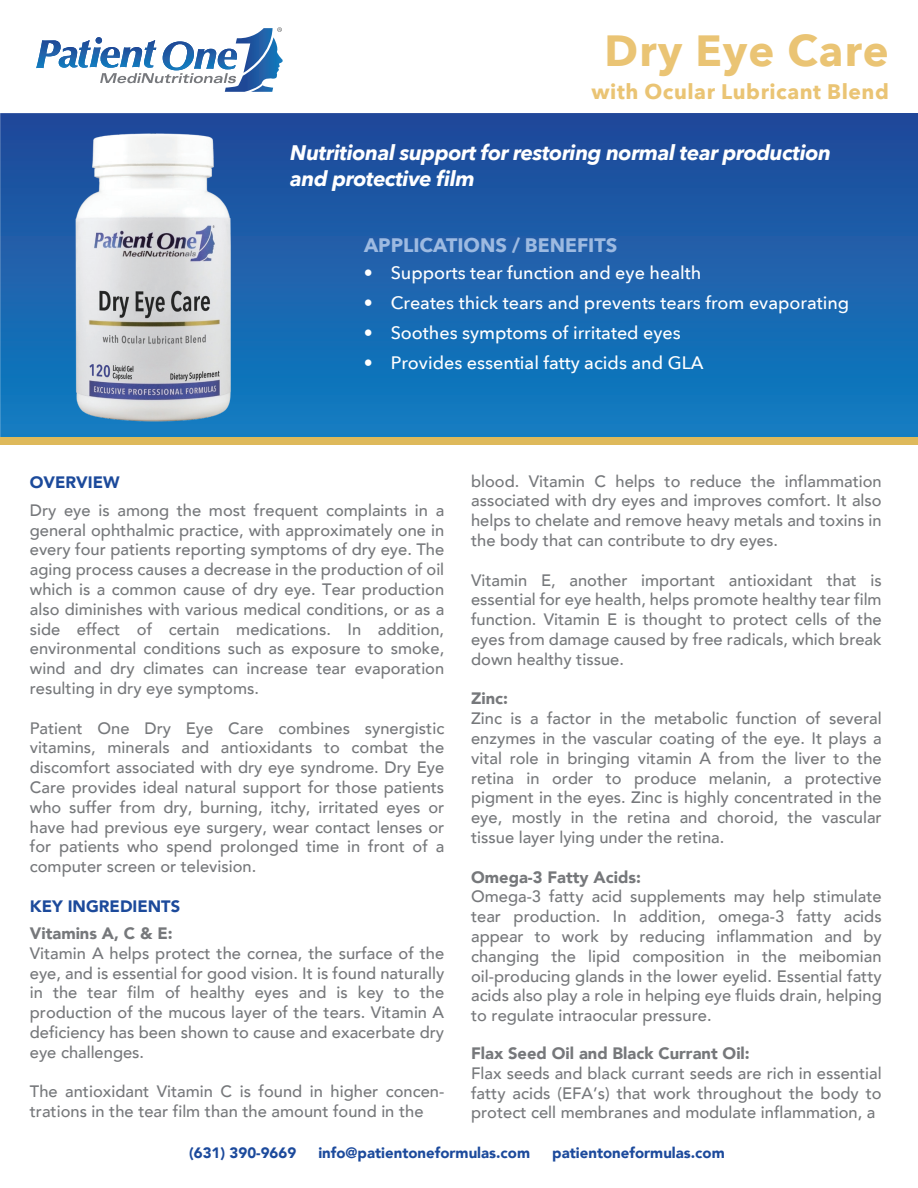
<style>
.page{position:relative;width:918px;height:1188px;background:#fff}
.page>*{position:absolute;margin:0;border:0;box-sizing:border-box;transform-origin:0 0}
.t1{font:700 43.5px "Avenir Next";letter-spacing:.025em;color:#eac474}
.t2{font:italic 700 21px/25.2px "Avenir Next";letter-spacing:-.02em;color:#fff}
.t3{font:700 21px "Avenir Next";letter-spacing:.025em;color:#eac474}
.t4{font:700 19.5px "Avenir Next";color:#9dbae1}
.t5{font:500 18px "Avenir Next";color:#fff}
.t6{font:500 16.5px/19.8px "Avenir";color:#76787b;text-align:justify}
.t7{font:900 16.5px "Avenir";color:#76787b}
.t8{font:900 16.5px "Avenir";color:#1c4a9b}
.t9{font:900 15px "Avenir";color:#1c4a9c}
</style>
<div class="page">
<div style="left:0;top:113px;width:918px;height:325px;background:linear-gradient(to bottom,#224899,#117ec2)"></div>
<div style="left:0;top:438px;width:918px;height:7px;background:#deb95b"></div>
<svg style="left:36px;top:27px;width:247px;height:65px"></svg>
<img style="left:75px;top:132px;width:160px;height:290px">
<h1 class="t1" style="left:605px;top:13px;width:286px">Dry Eye Care</h1>
<p class="t3" style="left:591px;top:73px;width:299px">with Ocular Lubricant Blend</p>
<p class="t2" style="left:290px;top:140px;width:542px">Nutritional support for restoring normal tear production and protective film</p>
<p class="t4" style="left:364px;top:228px;width:255px">APPLICATIONS / BENEFITS</p>
<p class="t5" style="left:364px;top:258px;width:339px">• Supports tear function and eye health</p>
<p class="t5" style="left:364px;top:288px;width:487px">• Creates thick tears and prevents tears from evaporating</p>
<p class="t5" style="left:364px;top:318px;width:319px">• Soothes symptoms of irritated eyes</p>
<p class="t5" style="left:364px;top:348px;width:341px">• Provides essential fatty acids and GLA</p>
<p class="t8" style="left:30px;top:469px;width:91px">OVERVIEW</p>
<p class="t6" style="left:30px;top:499px;width:416px">Dry eye is among the most frequent complaints in a general ophthalmic practice, with approximately one in every four patients reporting symptoms of dry eye. The aging process causes a decrease in the production of oil which is a common cause of dry eye. Tear production also diminishes with various medical conditions, or as a side effect of certain medications. In addition, environmental conditions such as exposure to smoke, wind and dry climates can increase tear evaporation resulting in dry eye symptoms.</p>
<p class="t6" style="left:30px;top:717px;width:416px">Patient One Dry Eye Care combines synergistic vitamins, minerals and antioxidants to combat the discomfort associated with dry eye syndrome. Dry Eye Care provides ideal natural support for those patients who suffer from dry, burning, itchy, irritated eyes or have had previous eye surgery, wear contact lenses or for patients who spend prolonged time in front of a computer screen or television.</p>
<p class="t8" style="left:30px;top:892px;width:152px">KEY INGREDIENTS</p>
<p class="t7" style="left:30px;top:919px;width:144px">Vitamins A, C &amp; E:</p>
<p class="t6" style="left:30px;top:942px;width:416px">Vitamin A helps protect the cornea, the surface of the eye, and is essential for good vision. It is found naturally in the tear film of healthy eyes and is key to the production of the mucous layer of the tears. Vitamin A deficiency has been shown to cause and exacerbate dry eye challenges.</p>
<p class="t6" style="left:30px;top:1081px;width:416px">The antioxidant Vitamin C is found in higher concen&shy;trations in the tear film than the amount found in the</p>
<p class="t6" style="left:471px;top:470px;width:412px">blood. Vitamin C helps to reduce the inflammation associated with dry eyes and improves comfort. It also helps to chelate and remove heavy metals and toxins in the body that can contribute to dry eyes.</p>
<p class="t6" style="left:471px;top:569px;width:412px">Vitamin E, another important antioxidant that is essential for eye health, helps promote healthy tear film function. Vitamin E is thought to protect cells of the eyes from damage caused by free radicals, which break down healthy tissue.</p>
<p class="t7" style="left:471px;top:684px;width:38px">Zinc:</p>
<p class="t6" style="left:471px;top:708px;width:412px">Zinc is a factor in the metabolic function of several enzymes in the vascular coating of the eye. It plays a vital role in bringing vitamin A from the liver to the retina in order to produce melanin, a protective pigment in the eyes. Zinc is highly concentrated in the eye, mostly in the retina and choroid, the vascular tissue layer lying under the retina.</p>
<p class="t7" style="left:471px;top:863px;width:171px">Omega-3 Fatty Acids:</p>
<p class="t6" style="left:471px;top:886px;width:412px">Omega-3 fatty acid supplements may help stimulate tear production. In addition, omega-3 fatty acids appear to work by reducing inflammation and by changing the lipid composition in the meibomian oil-producing glands in the lower eyelid. Essential fatty acids also play a role in helping eye fluids drain, helping to regulate intraocular pressure.</p>
<p class="t7" style="left:471px;top:1039px;width:280px">Flax Seed Oil and Black Currant Oil:</p>
<p class="t6" style="left:471px;top:1062px;width:412px">Flax seeds and black currant seeds are rich in essential fatty acids (EFA’s) that work throughout the body to protect cell membranes and modulate inflammation, a</p>
<p class="t9" style="left:189px;top:1140px;width:109px">(631) 390-9669</p>
<p class="t9" style="left:318px;top:1140px;width:213px">info@patientoneformulas.com</p>
<p class="t9" style="left:552px;top:1140px;width:174px">patientoneformulas.com</p>
</div>
